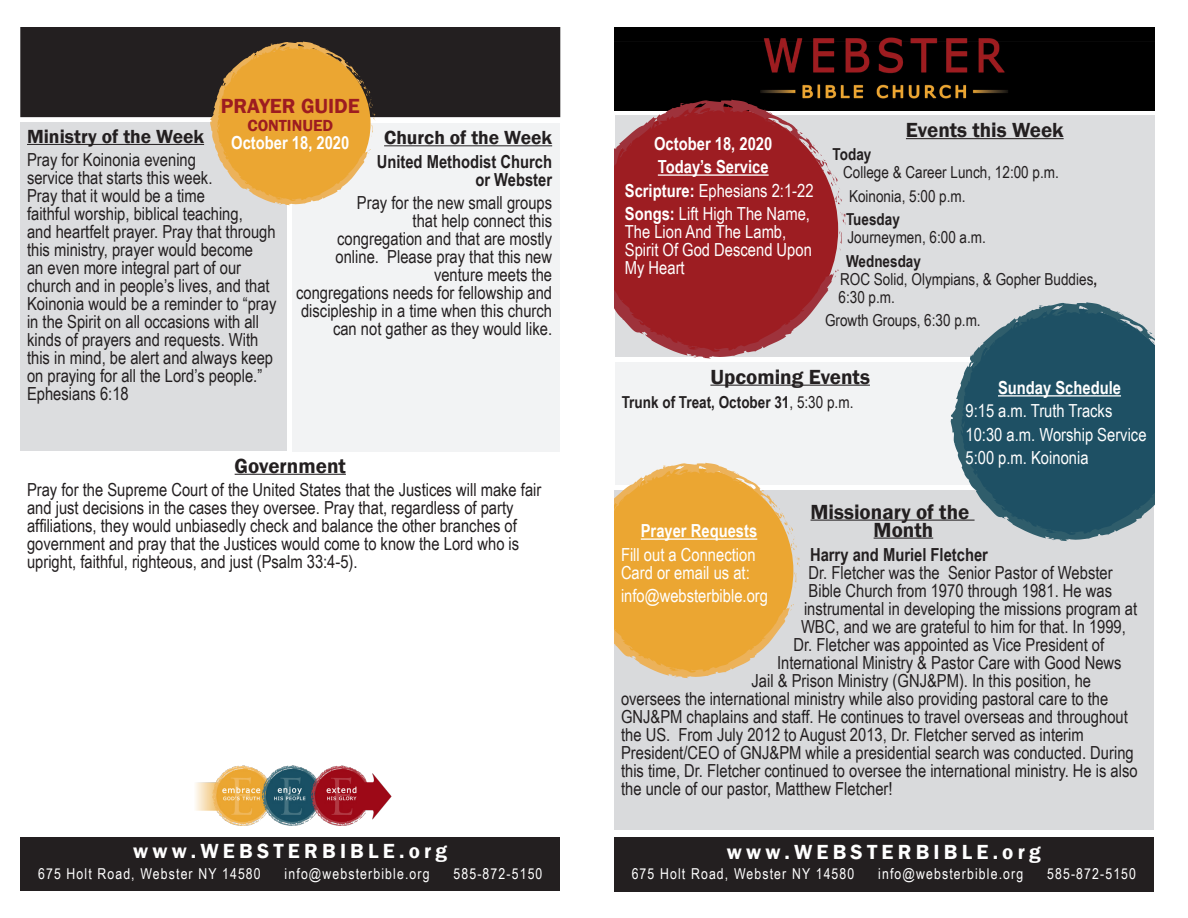
<style>
.page{position:relative;width:1188px;height:918px;background:#fff}
.page>*{position:absolute;margin:0;border:0;box-sizing:border-box;transform-origin:0 0}
.Bulliten_Body_Headin{font:600 21px/18px "Franklin Gothic";color:#231f20}
.t1{font:600 21px "Franklin Gothic";letter-spacing:.2em;color:#fff}
.Bulliten_Body_Headin-2{font:600 21px "Franklin Gothic";color:#9d1c20}
.Bulliten_Body_Headin-3{font:600 19.5px "Franklin Gothic";color:#231f20}
.Bulliten_Body{font:18px/18px "Arial Narrow";color:#231f20}
.Bulliten_Body_Headin-4{font:18px "Arial Narrow";color:#231f20}
.Bulliten_Body-2{font:18px/18px "Arial Narrow";color:#fff}
.Bulliten_Body-3{font:700 18px "Arial Narrow";color:#fff}
.Bulliten_Body-4{font:700 18px/18px "Arial Narrow";color:#231f20;text-align:right}
.Bulliten_Body_Headin-5{font:700 18px "Arial Narrow";color:#231f20}
.Bulliten_Body-5{font:16.5px/18px "Arial Narrow";color:#231f20}
.Bulliten_Body_Headin-6{font:700 16.5px "Arial Narrow";color:#231f20}
.Bulliten_Body_Headin-7{font:600 16.5px "Franklin Gothic";color:#9d1c20}
.t2{font:15px "Arial Narrow";letter-spacing:.075em;color:#fff}
.s1{font-weight:700}
.s2{font-weight:400}
</style>
<div class="page">
<div style="left:615px;top:116px;width:539px;height:241px;background:#dcdddf"></div>
<hr style="left:906px;top:138px;width:158px;height:1px;background:#231f20">
<div style="left:614px;top:490px;width:540px;height:340px;background:#d9dadc"></div>
<hr style="left:811px;top:520px;width:164px;height:1px;background:#231f20">
<hr style="left:874px;top:538px;width:59px;height:1px;background:#231f20">
<div style="left:615px;top:362px;width:539px;height:123px;background:#f2f3f4"></div>
<hr style="left:710px;top:385px;width:160px;height:1px;background:#231f20">
<img style="left:614px;top:27px;width:540px;height:83px">
<svg style="left:839px;top:212px;width:7px;height:39px"></svg>
<svg style="left:614px;top:100px;width:220px;height:258px;background:#9f3439"></svg>
<svg style="left:800px;top:132px;width:42px;height:73px"></svg>
<svg style="left:764px;top:110px;width:19px;height:19px"></svg>
<svg style="left:728px;top:105px;width:4px;height:7px"></svg>
<svg style="left:683px;top:113px;width:7px;height:3px"></svg>
<div style="left:614px;top:837px;width:540px;height:54px;background:#231f20"></div>
<div style="left:293px;top:123px;width:267px;height:328px;background:#f2f3f4"></div>
<hr style="left:384px;top:145px;width:168px;height:1px;background:#231f20">
<div style="left:20px;top:123px;width:267px;height:328px;background:#dcdddf"></div>
<hr style="left:27px;top:144px;width:177px;height:1px;background:#231f20">
<div style="left:21px;top:28px;width:539px;height:88px;background:#231f20"></div>
<div style="left:20px;top:27px;width:540px;height:90px;border:2px solid #231f20"></div>
<hr style="left:235px;top:474px;width:111px;height:1px;background:#231f20">
<div style="left:21px;top:837px;width:539px;height:54px;background:#231f20"></div>
<hr style="left:658px;top:174px;width:111px;height:2px;background:#fff">
<svg style="left:950px;top:302px;width:205px;height:239px;fill:#1e5064"></svg>
<svg style="left:972px;top:364px;width:3px;height:7px"></svg>
<svg style="left:1149px;top:332px;width:6px;height:68px"></svg>
<svg style="left:1116px;top:311px;width:18px;height:19px"></svg>
<svg style="left:1083px;top:307px;width:4px;height:7px"></svg>
<svg style="left:1042px;top:315px;width:6px;height:3px"></svg>
<svg style="left:794px;top:556px;width:6px;height:32px"></svg>
<svg style="left:614px;top:463px;width:176px;height:215px;background:#eab04f"></svg>
<svg style="left:762px;top:490px;width:35px;height:60px"></svg>
<svg style="left:732px;top:471px;width:16px;height:16px"></svg>
<svg style="left:702px;top:467px;width:4px;height:6px"></svg>
<svg style="left:666px;top:474px;width:5px;height:3px"></svg>
<hr style="left:998px;top:395px;width:123px;height:2px;background:#fff">
<hr style="left:641px;top:538px;width:116px;height:2px;background:#fff">
<svg style="left:210px;top:42px;width:166px;height:163px"></svg>
<img style="left:195px;top:765px;width:197px;height:60px">
<p class="Bulliten_Body_Headin-2" style="left:221px;top:93px;width:140px">PRAYER GUIDE</p>
<p class="Bulliten_Body_Headin-7" style="left:247px;top:115px;width:87px">CONTINUED</p>
<p class="Bulliten_Body-3" style="left:231px;top:129px;width:120px">October 18, 2020</p>
<p class="Bulliten_Body_Headin-3" style="left:27px;top:124px;width:179px">Ministry of the Week</p>
<p class="Bulliten_Body" style="left:27px;top:150px;width:251px">Pray for Koinonia evening<br>service that starts this week.<br>Pray that it would be a time<br>faithful worship, biblical teaching,<br>and heartfelt prayer. Pray that through this ministry, prayer would become<br>an even more integral part of our church and in people’s lives, and that Koinonia would be a reminder to “pray in the Spirit on all occasions with all kinds of prayers and requests. With this in mind, be alert and always keep on praying for all the Lord’s people.” Ephesians 6:18</p>
<p class="Bulliten_Body_Headin-3" style="left:384px;top:126px;width:170px">Church of the Week</p>
<p class="Bulliten_Body-4" style="left:377px;top:152px;width:177px">United Methodist Church or Webster</p>
<p class="Bulliten_Body" style="left:296px;top:193px;width:258px;text-align:right">Pray for the new small groups<br>that help connect this<br>congregation and that are mostly online. Please pray that this new venture meets the<br>congregations needs for fellowship and discipleship in a time when this church can not gather as they would like.</p>
<p class="Bulliten_Body_Headin" style="left:235px;top:457px;width:113px">Government</p>
<p class="Bulliten_Body" style="left:27px;top:480px;width:516px">Pray for the Supreme Court of the United States that the Justices will make fair and just decisions in the cases they oversee. Pray that, regardless of party affiliations, they would unbiasedly check and balance the other branches of government and pray that the Justices would come to know the Lord who is upright, faithful, righteous, and just (Psalm 33:4-5).</p>
<p class="t1" style="left:133px;top:839px;width:315px">www.WEBSTERBIBLE.org</p>
<p class="t2" style="left:38px;top:863px;width:224px">675 Holt Road, Webster NY 14580</p>
<p class="t2" style="left:285px;top:863px;width:147px">info@websterbible.org</p>
<p class="t2" style="left:454px;top:863px;width:90px">585-872-5150</p>
<p class="Bulliten_Body-3" style="left:654px;top:130px;width:120px">October 18, 2020</p>
<p class="Bulliten_Body-3" style="left:658px;top:153px;width:112px">Today’s Service</p>
<p class="Bulliten_Body-2" style="left:625px;top:181px;width:190px"><span class="s1">Scripture:</span> Ephesians 2:1-22</p>
<p class="Bulliten_Body-2" style="left:625px;top:204px;width:189px"><span class="s1">Songs:</span> Lift High The Name,<br>The Lion And The Lamb,<br>Spirit Of God Descend Upon<br>My Heart</p>
<p class="Bulliten_Body_Headin" style="left:906px;top:121px;width:159px">Events this Week</p>
<p class="Bulliten_Body-5" style="left:843px;top:145px;width:217px;text-indent:-10px"><span class="s1">Today<br></span>College &amp; Career Lunch, 12:00 p.m.</p>
<p class="Bulliten_Body-5" style="left:849px;top:186px;width:118px">Koinonia, 5:00 p.m.</p>
<p class="Bulliten_Body-5" style="left:846px;top:210px;width:141px"><span class="s1">Tuesday<br></span>Journeymen, 6:00 a.m.</p>
<p class="Bulliten_Body-5" style="left:839px;top:251px;width:260px;text-indent:8px"><span class="s1">Wednesday<br></span>ROC Solid, Olympians, &amp; Gopher Buddies<span class="s1">,<br></span>6:30 p.m.</p>
<p class="Bulliten_Body-5" style="left:825px;top:311px;width:157px">Growth Groups, 6:30 p.m.</p>
<p class="Bulliten_Body_Headin" style="left:710px;top:368px;width:161px">Upcoming Events</p>
<p class="Bulliten_Body_Headin-6" style="left:622px;top:390px;width:233px">Trunk of Treat, October 31<span class="s2">, 5:30 p.m.</span></p>
<p class="Bulliten_Body-3" style="left:998px;top:374px;width:125px">Sunday Schedule</p>
<p class="Bulliten_Body-2" style="left:965px;top:401px;width:148px">9:15 a.m. Truth Tracks</p>
<p class="Bulliten_Body-2" style="left:965px;top:425px;width:183px">10:30 a.m. Worship Service</p>
<p class="Bulliten_Body-2" style="left:965px;top:448px;width:125px">5:00 p.m. Koinonia</p>
<p class="Bulliten_Body_Headin" style="left:874px;top:503px;width:97px;text-indent:-63px">Missionary of the<br>Month</p>
<p class="Bulliten_Body_Headin-5" style="left:810px;top:541px;width:180px">Harry and Muriel Fletcher</p>
<p class="Bulliten_Body_Headin-4" style="left:809px;top:560px;width:306px">Dr. Fletcher was the Senior Pastor of Webster</p>
<p class="Bulliten_Body_Headin-4" style="left:809px;top:578px;width:305px">Bible Church from 1970 through 1981. He was</p>
<p class="Bulliten_Body_Headin-4" style="left:804px;top:596px;width:335px">instrumental in developing the missions program at</p>
<p class="Bulliten_Body_Headin-4" style="left:801px;top:614px;width:326px">WBC, and we are grateful to him for that. In 1999,</p>
<p class="Bulliten_Body_Headin-4" style="left:794px;top:632px;width:312px">Dr. Fletcher was appointed as Vice President of</p>
<p class="Bulliten_Body_Headin-4" style="left:777px;top:650px;width:346px">International Ministry &amp; Pastor Care with Good News</p>
<p class="Bulliten_Body_Headin-4" style="left:752px;top:668px;width:341px">Jail &amp; Prison Ministry (GNJ&amp;PM). In this position, he</p>
<p class="Bulliten_Body_Headin-4" style="left:621px;top:686px;width:489px">oversees the international ministry while also providing pastoral care to the</p>
<p class="Bulliten_Body_Headin-4" style="left:621px;top:704px;width:508px">GNJ&amp;PM chaplains and staff. He continues to travel overseas and throughout</p>
<p class="Bulliten_Body_Headin-4" style="left:621px;top:722px;width:464px">the US. From July 2012 to August 2013, Dr. Fletcher served as interim</p>
<p class="Bulliten_Body_Headin-4" style="left:621px;top:740px;width:514px">President/CEO of GNJ&amp;PM while a presidential search was conducted. During</p>
<p class="Bulliten_Body_Headin-4" style="left:621px;top:758px;width:518px">this time, Dr. Fletcher continued to oversee the international ministry. He is also</p>
<p class="Bulliten_Body_Headin-4" style="left:621px;top:776px;width:273px">the uncle of our pastor, Matthew Fletcher!</p>
<p class="Bulliten_Body-3" style="left:641px;top:517px;width:118px">Prayer Requests</p>
<p class="Bulliten_Body-2" style="left:621px;top:545px;width:136px">Fill out a Connection<br>Card or email us at:</p>
<p class="Bulliten_Body-2" style="left:621px;top:586px;width:149px">info@websterbible.org</p>
<p class="t1" style="left:727px;top:839px;width:315px">www.WEBSTERBIBLE.org</p>
<p class="t2" style="left:632px;top:863px;width:224px">675 Holt Road, Webster NY 14580</p>
<p class="t2" style="left:878px;top:863px;width:147px">info@websterbible.org</p>
<p class="t2" style="left:1047px;top:863px;width:90px">585-872-5150</p>
</div>
